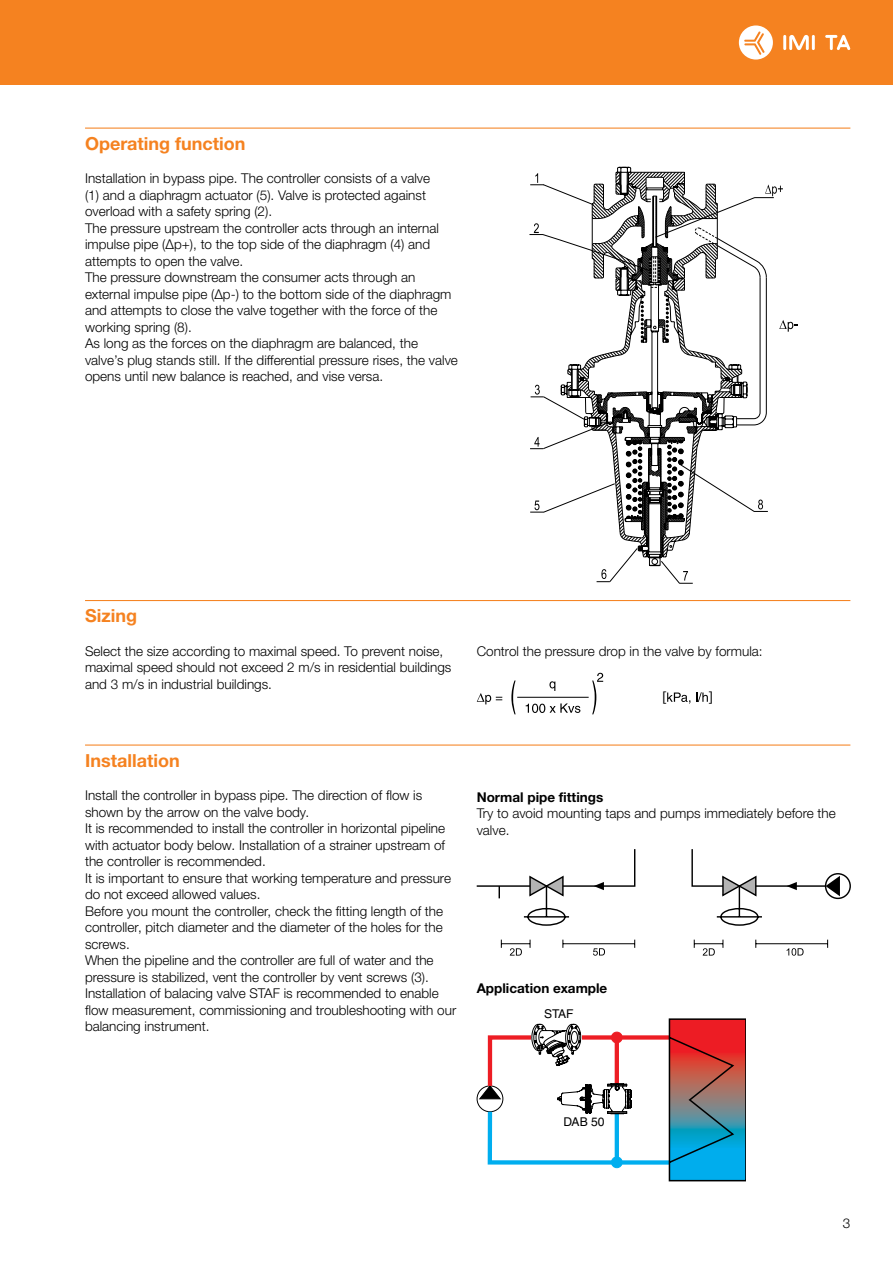
<style>
.page{position:relative;width:893px;height:1263px;background:#fff}
.page>*{position:absolute;margin:0;border:0;box-sizing:border-box;transform-origin:0 0}
.t1{font:700 18px "Helvetica Neue LTW1 G";color:#f58220}
.t2{font:15.45px "Myriad";color:#000}
.t3{font:300 13.5px/16.5px "Helvetica Neue LTW1 G";color:#000}
.t4{font:700 13.5px "Helvetica Neue LTW1 G";color:#000}
.t5{font:12.15px "Helvetica";color:#000}
</style>
<div class="page">
<div style="left:0;top:0;width:893px;height:85px;background:#f58220"></div>
<hr style="left:783px;top:35px;width:3px;height:15px;background:#fff">
<hr style="left:812px;top:35px;width:3px;height:15px;background:#fff">
<svg style="left:789px;top:35px;width:20px;height:15px"></svg>
<svg style="left:825px;top:35px;width:25px;height:15px"></svg>
<svg style="left:739px;top:25px;width:34px;height:35px"></svg>
<hr style="left:85px;top:128px;width:765px;height:1px;background:#f58220">
<hr style="left:85px;top:600px;width:765px;height:1px;background:#f58220">
<hr style="left:85px;top:744px;width:765px;height:1px;background:#f58220">
<svg style="left:529px;top:172px;width:269px;height:412px"></svg>
<svg style="left:511px;top:680px;width:5px;height:34px"></svg>
<svg style="left:549px;top:681px;width:6px;height:10px"></svg>
<svg style="left:526px;top:703px;width:54px;height:10px"></svg>
<hr style="left:517px;top:697px;width:72px;height:1px;background:#000">
<svg style="left:477px;top:693px;width:25px;height:11px"></svg>
<svg style="left:667px;top:692px;width:23px;height:12px"></svg>
<svg style="left:696px;top:692px;width:12px;height:10px"></svg>
<svg style="left:592px;top:673px;width:11px;height:41px"></svg>
<hr style="left:563px;top:943px;width:72px;height:1px;background:#000">
<hr style="left:756px;top:943px;width:72px;height:1px;background:#000">
<svg style="left:501px;top:940px;width:30px;height:15px"></svg>
<svg style="left:694px;top:940px;width:30px;height:15px"></svg>
<svg style="left:593px;top:948px;width:12px;height:8px"></svg>
<svg style="left:787px;top:948px;width:16px;height:8px"></svg>
<div style="left:825px;top:873px;width:25px;height:26px;border:1px solid #000;border-radius:50%"></div>
<svg style="left:477px;top:849px;width:363px;height:77px"></svg>
<div style="left:477px;top:1086px;width:26px;height:26px;background:#1b1b1b;border-radius:50%"></div>
<div style="left:477px;top:1085px;width:26px;height:27px;border:1px solid #000;border-radius:50%"></div>
<svg style="left:479px;top:1018px;width:266px;height:163px"></svg>
<h1 class="t1" style="left:85px;top:132px;width:162px">Operating function</h1>
<p class="t3" style="left:85px;top:170px;width:374px">Installation in bypass pipe. The controller consists of a valve<br>(1) and a diaphragm actuator (5). Valve is protected against overload with a safety spring (2).<br>The pressure upstream the controller acts through an internal impulse pipe (Δp+), to the top side of the diaphragm (4) and attempts to open the valve.<br>The pressure downstream the consumer acts through an external impulse pipe (Δp-) to the bottom side of the diaphragm and attempts to close the valve together with the force of the working spring (8).<br>As long as the forces on the diaphragm are balanced, the valve’s plug stands still. If the differential pressure rises, the valve opens until new balance is reached, and vise versa.</p>
<h1 class="t1" style="left:85px;top:605px;width:53px">Sizing</h1>
<p class="t3" style="left:85px;top:643px;width:368px">Select the size according to maximal speed. To prevent noise, maximal speed should not exceed 2 m/s in residential buildings and 3 m/s in industrial buildings.</p>
<p class="t3" style="left:477px;top:643px;width:287px">Control the pressure drop in the valve by formula:</p>
<p class="t2" style="left:662px;top:689px;width:6px">[</p>
<p class="t2" style="left:709px;top:689px;width:6px">]</p>
<h1 class="t1" style="left:85px;top:749px;width:96px">Installation</h1>
<p class="t3" style="left:85px;top:787px;width:373px">Install the controller in bypass pipe. The direction of flow is shown by the arrow on the valve body.<br>It is recommended to install the controller in horizontal pipeline with actuator body below. Installation of a strainer upstream of the controller is recommended.<br>It is important to ensure that working temperature and pressure do not exceed allowed values.<br>Before you mount the controller, check the fitting length of the controller, pitch diameter and the diameter of the holes for the screws.<br>When the pipeline and the controller are full of water and the pressure is stabilized, vent the controller by vent screws (3).<br>Installation of balacing valve STAF is recommended to enable flow measurement, commissioning and troubleshooting with our balancing instrument.</p>
<p class="t4" style="left:477px;top:789px;width:128px">Normal pipe fittings</p>
<p class="t3" style="left:477px;top:805px;width:361px">Try to avoid mounting taps and pumps immediately before the valve.</p>
<p class="t4" style="left:477px;top:980px;width:132px">Application example</p>
<p class="t5" style="left:544px;top:1006px;width:31px">STAF</p>
<p class="t5" style="left:563px;top:1115px;width:43px">DAB 50</p>
<p class="t3" style="left:843px;top:1215px;width:9px">3</p>
</div>
